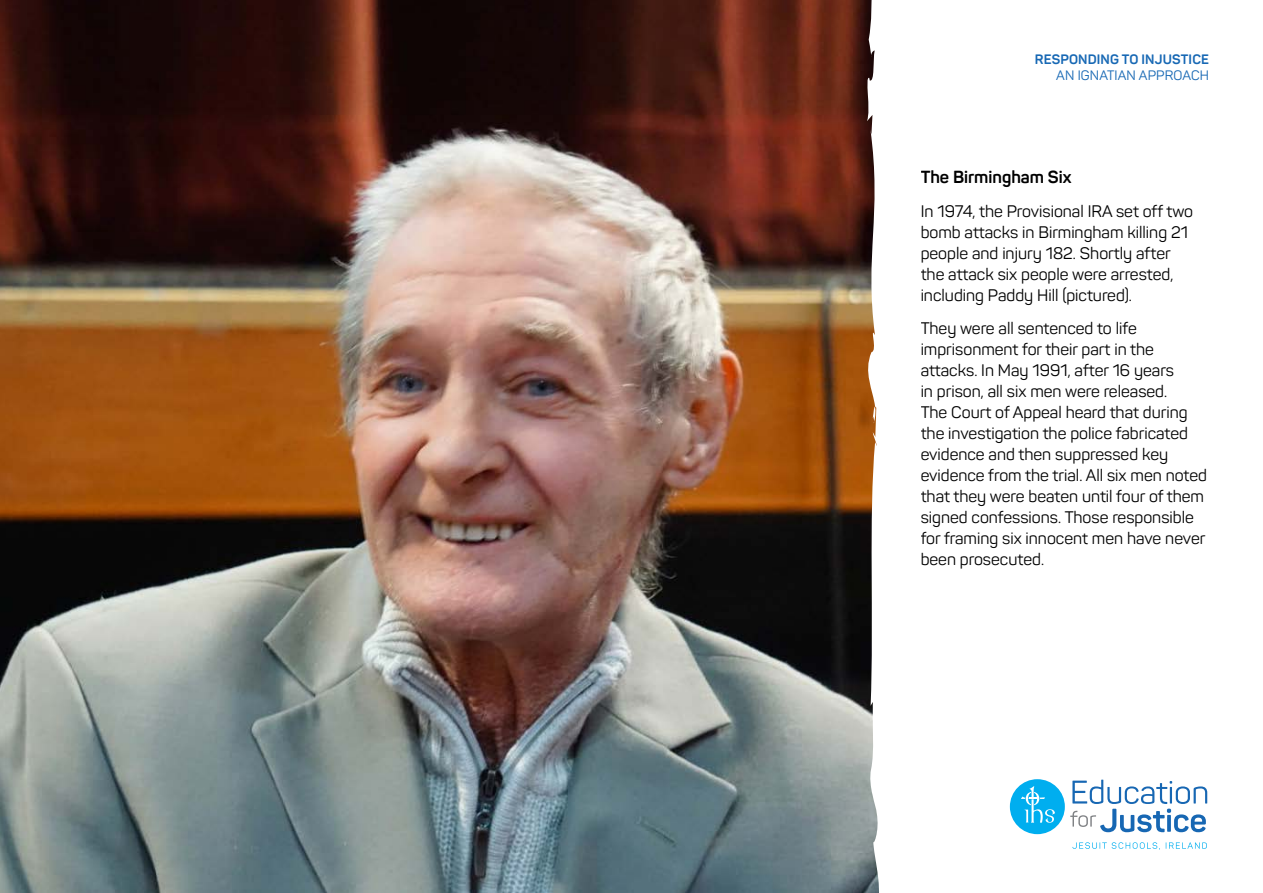
<style>
.page{position:relative;width:1263px;height:893px;background:#fff}
.page>*{position:absolute;margin:0;border:0;box-sizing:border-box;transform-origin:0 0}
.Heading{font:700 17.25px "Panton";color:#000}
.Body_Text{font:16.5px/21px "Panton";color:#000}
.t1{font:700 13.5px/16.5px "Panton";letter-spacing:.01em;color:#1768b4;text-align:right}
.s1{font-weight:400}
</style>
<div class="page">
<img style="left:0;top:0;width:862px;height:893px">
<svg style="left:862px;top:0;width:17px;height:893px"></svg>
<div style="left:1010px;top:779px;width:55px;height:55px;background:#00aeef;border-radius:50%"></div>
<svg style="left:1070px;top:780px;width:137px;height:52px"></svg>
<svg style="left:1072px;top:842px;width:88px;height:8px"></svg>
<svg style="left:1166px;top:842px;width:41px;height:7px"></svg>
<svg style="left:1021px;top:786px;width:34px;height:37px"></svg>
<p class="t1" style="left:1035px;top:51px;width:176px">RESPONDING TO INJUSTICE<br><span class="s1">AN IGNATIAN APPROACH</span></p>
<p class="Heading" style="left:921px;top:166px;width:152px">The Birmingham Six</p>
<p class="Body_Text" style="left:921px;top:200px;width:274px">In 1974, the Provisional IRA set off two bomb attacks in Birmingham killing 21 people and injury 182. Shortly after the attack six people were arrested, including Paddy Hill (pictured).</p>
<p class="Body_Text" style="left:921px;top:318px;width:288px">They were all sentenced to life imprisonment for their part in the attacks. In May 1991, after 16 years<br>in prison, all six men were released.<br>The Court of Appeal heard that during the investigation the police fabricated evidence and then suppressed key evidence from the trial. All six men noted that they were beaten until four of them signed confessions. Those responsible for framing six innocent men have never been prosecuted.</p>
</div>
